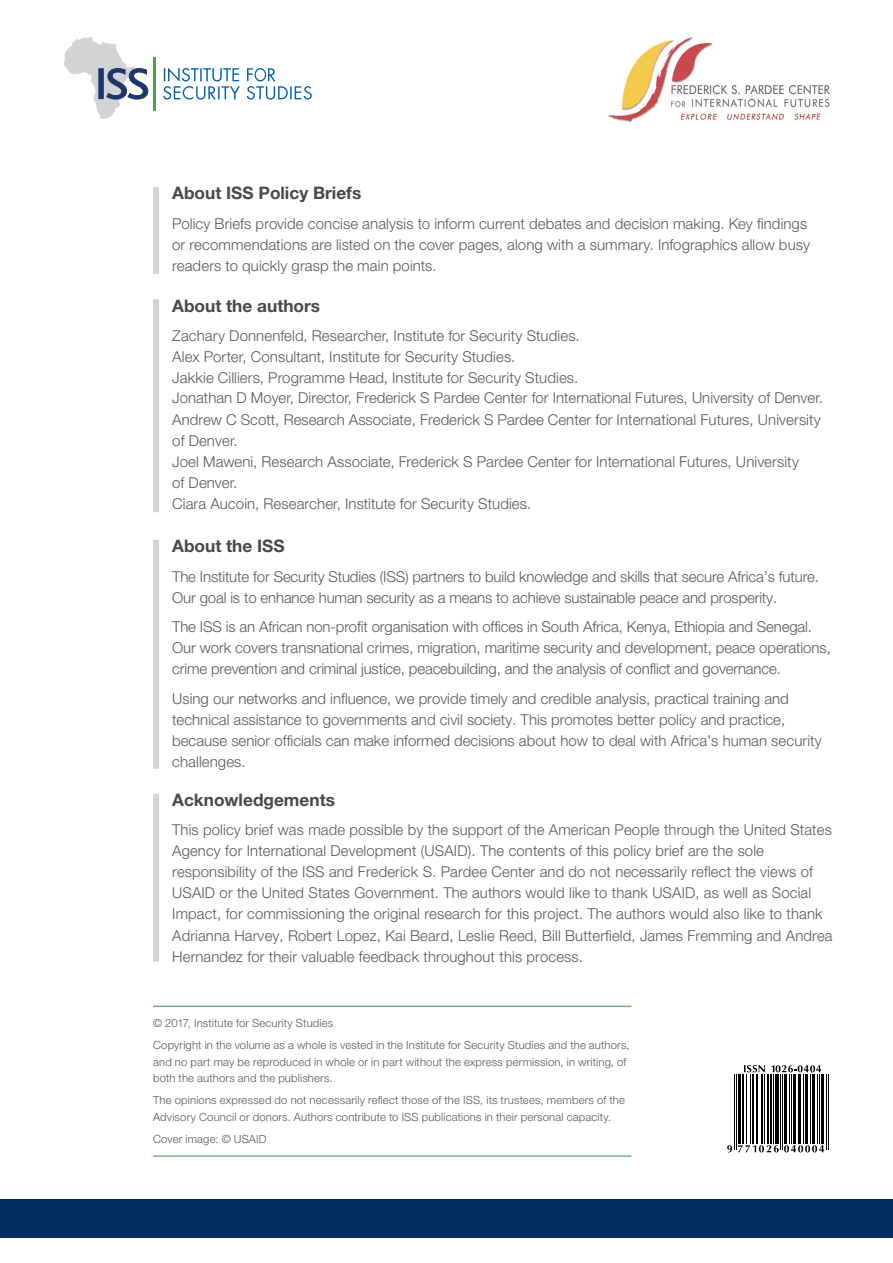
<style>
.page{position:relative;width:893px;height:1263px;background:#fff}
.page>*{position:absolute;margin:0;border:0;box-sizing:border-box;transform-origin:0 0}
.t1{font:700 17.25px "Helvetica Neue LT Std";color:#48484a}
.t2{font:300 15px/21px "Helvetica Neue LT Std";letter-spacing:.005em;color:#58595b}
.t3{font:300 11.25px/16.5px "Helvetica Neue LT Std";letter-spacing:.015em;color:#58595b}
</style>
<div class="page">
<svg style="left:163px;top:68px;width:149px;height:32px"></svg>
<hr style="left:154px;top:57px;width:2px;height:54px;background:#48a154">
<svg style="left:64px;top:37px;width:85px;height:82px"></svg>
<div style="left:0;top:1199px;width:893px;height:38px;background:#002e5e"></div>
<div style="left:153px;top:187px;width:6px;height:87px;background:#d1d3d4"></div>
<div style="left:153px;top:299px;width:6px;height:213px;background:#d1d3d4"></div>
<div style="left:153px;top:540px;width:6px;height:229px;background:#d1d3d4"></div>
<div style="left:153px;top:794px;width:6px;height:168px;background:#d1d3d4"></div>
<hr style="left:153px;top:1006px;width:478px;height:1px;background:#48a154">
<hr style="left:153px;top:1155px;width:478px;height:2px;background:#48a154">
<hr style="left:734px;top:1074px;width:1px;height:76px;background:#000">
<hr style="left:736px;top:1074px;width:1px;height:76px;background:#000">
<hr style="left:738px;top:1074px;width:3px;height:70px;background:#000">
<hr style="left:742px;top:1074px;width:2px;height:70px;background:#000">
<hr style="left:746px;top:1074px;width:1px;height:70px;background:#000">
<hr style="left:750px;top:1074px;width:1px;height:70px;background:#000">
<hr style="left:752px;top:1074px;width:2px;height:70px;background:#000">
<hr style="left:756px;top:1074px;width:2px;height:70px;background:#000">
<hr style="left:761px;top:1074px;width:2px;height:70px;background:#000">
<hr style="left:764px;top:1074px;width:1px;height:70px;background:#000">
<hr style="left:767px;top:1074px;width:2px;height:70px;background:#000">
<hr style="left:770px;top:1074px;width:2px;height:70px;background:#000">
<hr style="left:773px;top:1074px;width:1px;height:70px;background:#000">
<hr style="left:775px;top:1074px;width:4px;height:70px;background:#000">
<hr style="left:780px;top:1074px;width:1px;height:76px;background:#000">
<hr style="left:782px;top:1074px;width:1px;height:76px;background:#000">
<hr style="left:784px;top:1074px;width:3px;height:70px;background:#000">
<hr style="left:789px;top:1074px;width:1px;height:70px;background:#000">
<hr style="left:791px;top:1074px;width:1px;height:70px;background:#000">
<hr style="left:793px;top:1074px;width:3px;height:70px;background:#000">
<hr style="left:798px;top:1074px;width:3px;height:70px;background:#000">
<hr style="left:803px;top:1074px;width:1px;height:70px;background:#000">
<hr style="left:805px;top:1074px;width:3px;height:70px;background:#000">
<hr style="left:810px;top:1074px;width:1px;height:70px;background:#000">
<hr style="left:812px;top:1074px;width:3px;height:70px;background:#000">
<hr style="left:817px;top:1074px;width:1px;height:70px;background:#000">
<hr style="left:819px;top:1074px;width:1px;height:70px;background:#000">
<hr style="left:821px;top:1074px;width:3px;height:70px;background:#000">
<hr style="left:826px;top:1074px;width:1px;height:76px;background:#000">
<hr style="left:828px;top:1074px;width:1px;height:76px;background:#000">
<svg style="left:727px;top:1145px;width:5px;height:7px"></svg>
<svg style="left:738px;top:1145px;width:86px;height:7px"></svg>
<svg style="left:744px;top:1065px;width:21px;height:7px"></svg>
<svg style="left:771px;top:1065px;width:50px;height:7px"></svg>
<img style="left:608px;top:36px;width:222px;height:87px">
<p class="t1" style="left:172px;top:183px;width:191px">About ISS Policy Briefs</p>
<p class="t2" style="left:172px;top:213px;width:639px">Policy Briefs provide concise analysis to inform current debates and decision making. Key findings or recommendations are listed on the cover pages, along with a summary. Infographics allow busy readers to quickly grasp the main points.</p>
<p class="t1" style="left:172px;top:295px;width:149px">About the authors</p>
<p class="t2" style="left:172px;top:325px;width:652px">Zachary Donnenfeld, Researcher, Institute for Security Studies.<br>Alex Porter, Consultant, Institute for Security Studies.<br>Jakkie Cilliers, Programme Head, Institute for Security Studies.<br>Jonathan D Moyer, Director, Frederick S Pardee Center for International Futures, University of Denver.</p>
<p class="t2" style="left:172px;top:409px;width:650px">Andrew C Scott, Research Associate, Frederick S Pardee Center for International Futures, University of Denver.<br>Joel Maweni, Research Associate, Frederick S Pardee Center for International Futures, University<br>of Denver.<br>Ciara Aucoin, Researcher, Institute for Security Studies.</p>
<p class="t1" style="left:172px;top:535px;width:114px">About the ISS</p>
<p class="t2" style="left:172px;top:565px;width:648px">The Institute for Security Studies (ISS) partners to build knowledge and skills that secure Africa’s future.<br>Our goal is to enhance human security as a means to achieve sustainable peace and prosperity.</p>
<p class="t2" style="left:172px;top:616px;width:660px">The ISS is an African non-profit organisation with offices in South Africa, Kenya, Ethiopia and Senegal.<br>Our work covers transnational crimes, migration, maritime security and development, peace operations, crime prevention and criminal justice, peacebuilding, and the analysis of conflict and governance.</p>
<p class="t2" style="left:172px;top:687px;width:651px">Using our networks and influence, we provide timely and credible analysis, practical training and technical assistance to governments and civil society. This promotes better policy and practice, because senior officials can make informed decisions about how to deal with Africa’s human security challenges.</p>
<p class="t1" style="left:172px;top:790px;width:164px">Acknowledgements</p>
<p class="t2" style="left:172px;top:819px;width:662px">This policy brief was made possible by the support of the American People through the United States Agency for International Development (USAID). The contents of this policy brief are the sole responsibility of the ISS and Frederick S. Pardee Center and do not necessarily reflect the views of USAID or the United States Government. The authors would like to thank USAID, as well as Social Impact, for commissioning the original research for this project. The authors would also like to thank Adrianna Harvey, Robert Lopez, Kai Beard, Leslie Reed, Bill Butterfield, James Fremming and Andrea Hernandez for their valuable feedback throughout this process.</p>
<p class="t3" style="left:153px;top:1012px;width:478px;line-height:22px">© 2017, Institute for Security Studies<br>Copyright in the volume as a whole is vested in the Institute for Security Studies and the authors,</p>
<p class="t3" style="left:153px;top:1053px;width:475px">and no part may be reproduced in whole or in part without the express permission, in writing, of both the authors and the publishers.</p>
<p class="t3" style="left:153px;top:1092px;width:473px">The opinions expressed do not necessarily reflect those of the ISS, its trustees, members of the<br>Advisory Council or donors. Authors contribute to ISS publications in their personal capacity.</p>
<p class="t3" style="left:153px;top:1130px;width:115px">Cover image: © USAID</p>
</div>
